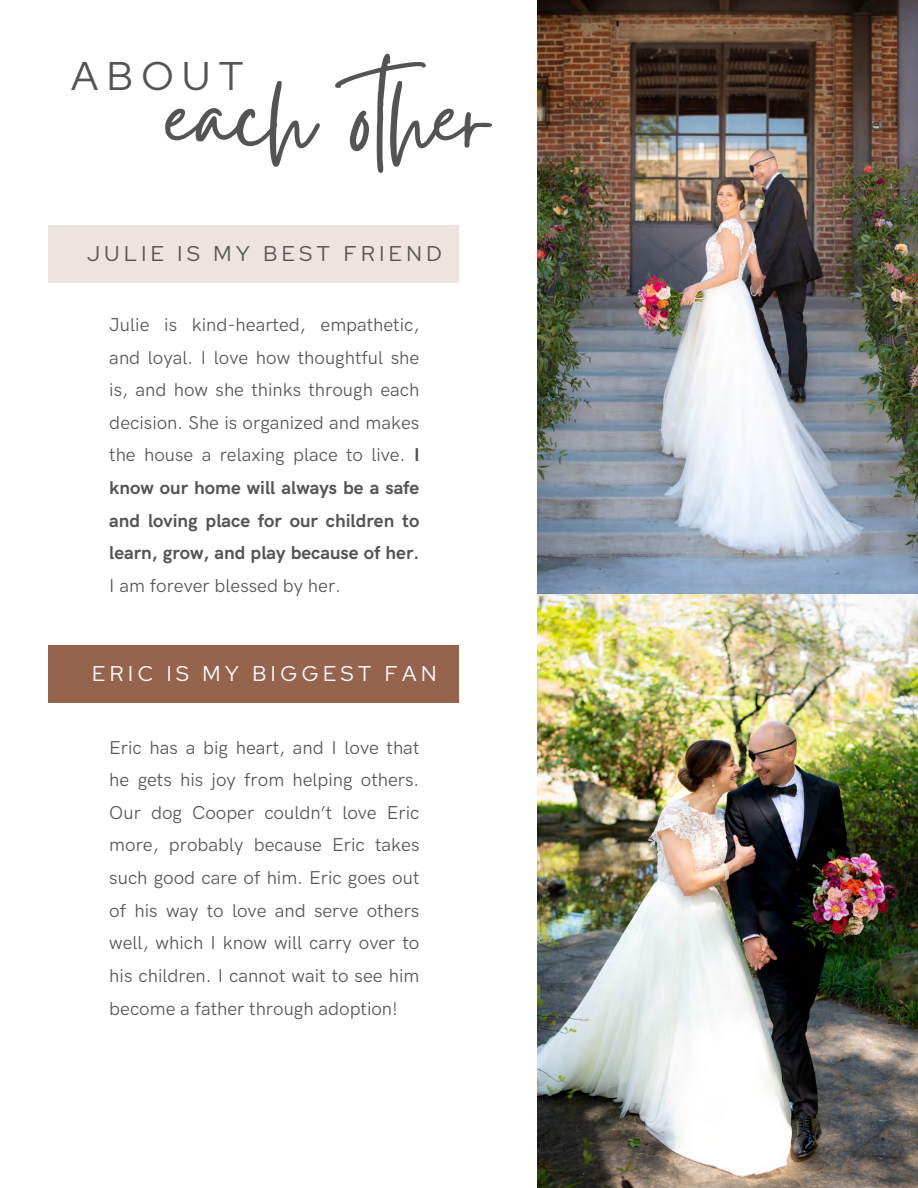
<style>
.page{position:relative;width:918px;height:1188px;background:#fff}
.page>*{position:absolute;margin:0;border:0;box-sizing:border-box;transform-origin:0 0}
.t1{font:140.7px "Gistesy";color:#545454}
.t2{font:39.9px "Red Hat Display";letter-spacing:.215em;color:#545454}
.t3{font:21.3px "Red Hat Display";letter-spacing:.215em;color:#545454}
.t4{font:21.3px "Red Hat Display";letter-spacing:.215em;color:#fff}
.t5{font:18.75px/32.7px "HK Grotesk Pro";color:#545454;text-align:justify}
.s1{font-weight:700}
</style>
<div class="page">
<img style="left:538px;top:0;width:380px;height:1188px">
<div style="left:48px;top:226px;width:411px;height:57px;background:#ede3e0"></div>
<div style="left:48px;top:646px;width:411px;height:57px;background:#96634c"></div>
<p class="t1" style="left:165px;top:17px;width:324px">each other</p>
<p class="t2" style="left:71px;top:49px;width:174px">ABOUT</p>
<h3 class="t3" style="left:87px;top:239px;width:356px">JULIE IS MY BEST FRIEND</h3>
<h3 class="t5" style="left:109px;top:309px;width:312px">Julie is kind-hearted, empathetic, and loyal. I love how thoughtful she is, and how she thinks through each decision. She is organized and makes the house a relaxing place to live. <span class="s1">I know our home will always be a safe and loving place for our children to learn, grow, and play because of her.<br></span>I am forever blessed by her.</h3>
<p class="t4" style="left:92px;top:659px;width:346px">ERIC IS MY BIGGEST FAN</p>
<h2 class="t5" style="left:109px;top:732px;width:312px">Eric has a big heart, and I love that he gets his joy from helping others.<br>Our dog Cooper couldn’t love Eric more, probably because Eric takes such good care of him. Eric goes out of his way to love and serve others well, which I know will carry over to his children. I cannot wait to see him become a father through adoption!</h2>
</div>
